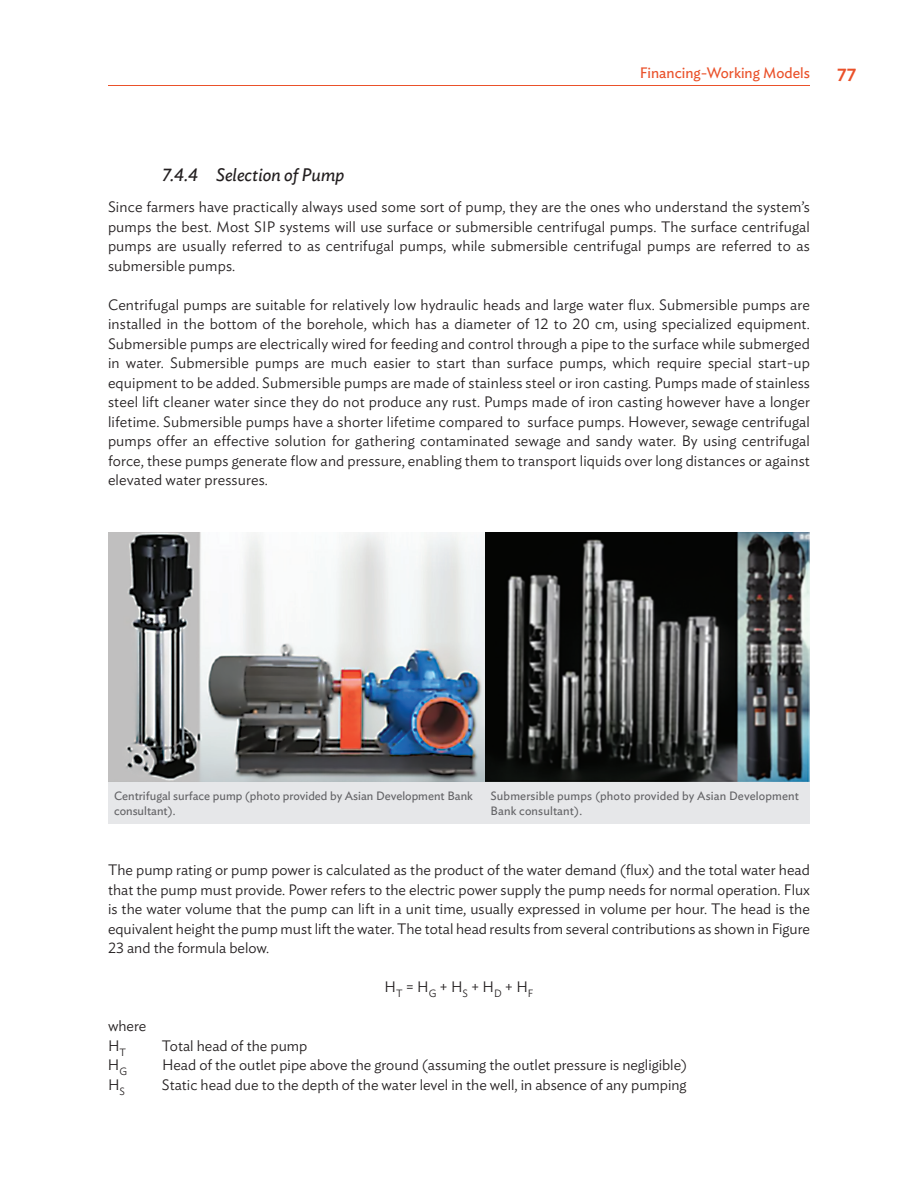
<style>
.page{position:relative;width:918px;height:1188px;background:#fff}
.page>*{position:absolute;margin:0;border:0;box-sizing:border-box;transform-origin:0 0}
.t1{font:italic 18px "Ideal Sans";color:#231f20}
.t2{font:500 18px "Ideal Sans";color:#ea512a}
.t3{font:300 15px/19.5px "Ideal Sans";color:#231f20;text-align:justify}
.t4{font:15px "Ideal Sans";color:#ea512a}
.t5{font:12px/14.4px "Ideal Sans";color:#636366}
</style>
<div class="page">
<hr style="left:108px;top:85px;width:702px;height:1px;background:#ea512a">
<div style="left:108px;top:532px;width:702px;height:292px;background:#e6e7e9"></div>
<img style="left:108px;top:532px;width:702px;height:250px">
<p class="t4" style="left:640px;top:61px;width:172px">Financing-Working Models</p>
<p class="t2" style="left:837px;top:61px;width:21px">77</p>
<p class="t1" style="left:162px;top:161px;width:184px">7.4.4 Selection of Pump</p>
<p class="t3" style="left:108px;top:196px;width:704px">Since farmers have practically always used some sort of pump, they are the ones who understand the system’s pumps the best. Most SIP systems will use surface or submersible centrifugal pumps. The surface centrifugal pumps are usually referred to as centrifugal pumps, while submersible centrifugal pumps are referred to as submersible pumps.</p>
<p class="t3" style="left:108px;top:293px;width:704px">Centrifugal pumps are suitable for relatively low hydraulic heads and large water flux. Submersible pumps are installed in the bottom of the borehole, which has a diameter of 12 to 20 cm, using specialized equipment.<br>Submersible pumps are electrically wired for feeding and control through a pipe to the surface while submerged in water. Submersible pumps are much easier to start than surface pumps, which require special start-up equipment to be added. Submersible pumps are made of stainless steel or iron casting. Pumps made of stainless steel lift cleaner water since they do not produce any rust. Pumps made of iron casting however have a longer lifetime. Submersible pumps have a shorter lifetime compared to surface pumps. However, sewage centrifugal pumps offer an effective solution for gathering contaminated sewage and sandy water. By using centrifugal force, these pumps generate flow and pressure, enabling them to transport liquids over long distances or against elevated water pressures.</p>
<p class="t5" style="left:114px;top:788px;width:360px">Centrifugal surface pump (photo provided by Asian Development Bank consultant).</p>
<p class="t5" style="left:491px;top:788px;width:310px">Submersible pumps (photo provided by Asian Development<br>Bank consultant).</p>
<p class="t3" style="left:108px;top:859px;width:704px">The pump rating or pump power is calculated as the product of the water demand (flux) and the total water head that the pump must provide. Power refers to the electric power supply the pump needs for normal operation. Flux is the water volume that the pump can lift in a unit time, usually expressed in volume per hour. The head is the equivalent height the pump must lift the water. The total head results from several contributions as shown in Figure 23 and the formula below.</p>
<p class="t3" style="left:385px;top:976px;width:150px">H<sub>T</sub> = H<sub>G</sub> + H<sub>S</sub> + H<sub>D</sub> + H<sub>F</sub></p>
<p class="t3" style="left:108px;top:1015px;width:40px">where<br>H<sub>T</sub></p>
<p class="t3" style="left:162px;top:1034px;width:147px">Total head of the pump</p>
<p class="t3" style="left:108px;top:1054px;width:21px">H<sub>G</sub></p>
<p class="t3" style="left:162px;top:1054px;width:527px">Head of the outlet pipe above the ground (assuming the outlet pressure is negligible)</p>
<p class="t3" style="left:108px;top:1073px;width:19px">H<sub>S</sub></p>
<p class="t3" style="left:162px;top:1073px;width:526px">Static head due to the depth of the water level in the well, in absence of any pumping</p>
</div>
